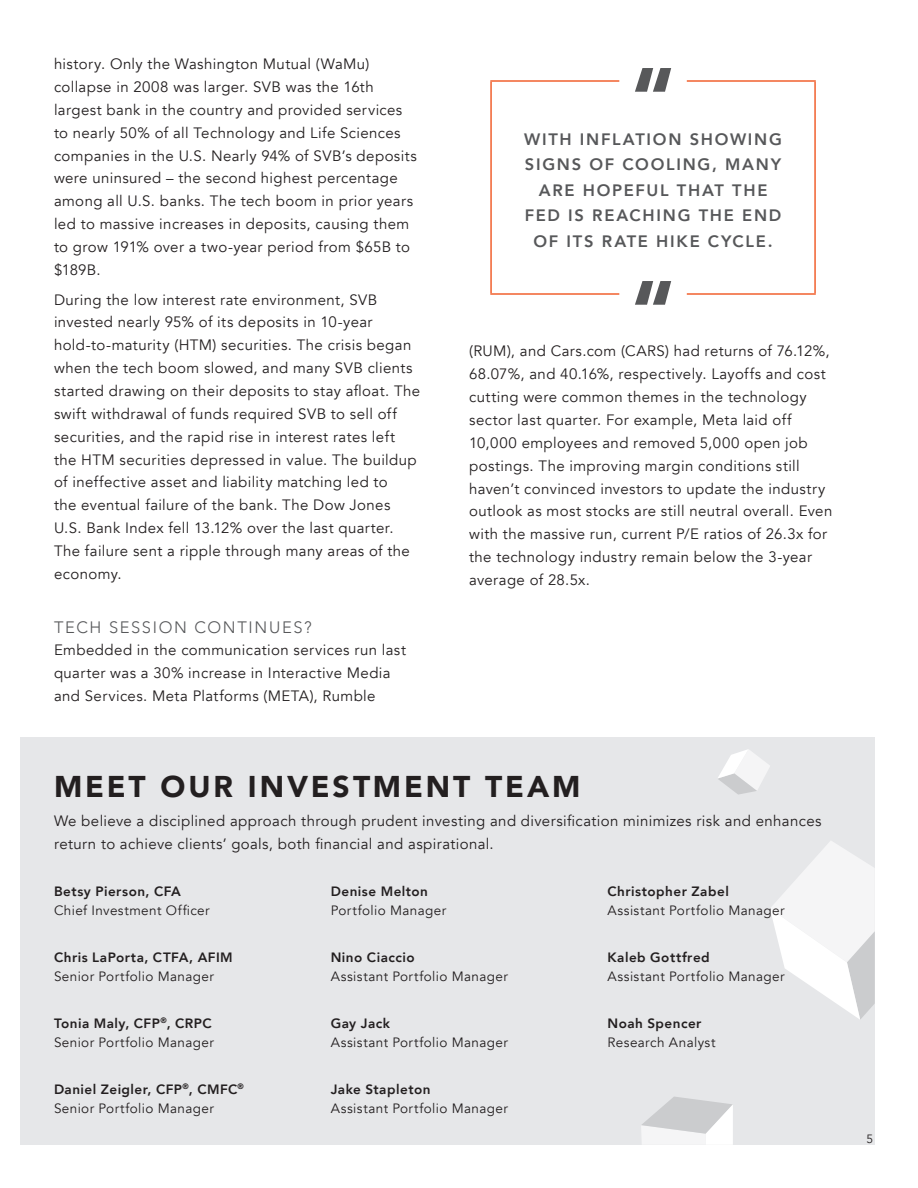
<style>
.page{position:relative;width:918px;height:1188px;background:#fff}
.page>*{position:absolute;margin:0;border:0;box-sizing:border-box;transform-origin:0 0}
.t1{font:900 84px "Avenir";color:#57585a}
.t2{font:900 30px "Avenir";letter-spacing:.095em;color:#231f20}
.t3{font:800 16.5px/25.5px "Avenir";letter-spacing:.105em;color:#57585a;text-align:center}
.t4{font:300 16.5px "Avenir";letter-spacing:.1em;color:#57585a}
.t5{font:15px/22.8px "Avenir";letter-spacing:.025em;color:#231f20}
.t6{font:13.5px/19.5px "Avenir";letter-spacing:.03em;color:#231f20}
.t7{font:800 13.5px/19.5px "Avenir";letter-spacing:.035em;color:#231f20}
.t8{font:12px "Avenir";color:#231f20}
.s1{font-weight:800}
.s2{font-weight:400}
</style>
<div class="page">
<div style="left:20px;top:737px;width:855px;height:408px;background:#e6e7e9"></div>
<svg style="left:770px;top:841px;width:105px;height:178px"></svg>
<svg style="left:718px;top:749px;width:52px;height:46px"></svg>
<svg style="left:641px;top:1097px;width:92px;height:48px"></svg>
<hr style="left:490px;top:80px;width:129px;height:2px;background:#f1602e">
<hr style="left:490px;top:82px;width:2px;height:26px;background:#f1602e">
<hr style="left:687px;top:80px;width:129px;height:2px;background:#f1602e">
<hr style="left:814px;top:82px;width:2px;height:26px;background:#f1602e">
<hr style="left:490px;top:108px;width:2px;height:159px;background:#f1602e">
<hr style="left:814px;top:108px;width:2px;height:159px;background:#f1602e">
<hr style="left:490px;top:267px;width:2px;height:26px;background:#f1602e">
<hr style="left:814px;top:267px;width:2px;height:26px;background:#f1602e">
<hr style="left:490px;top:293px;width:129px;height:2px;background:#f1602e">
<hr style="left:687px;top:293px;width:129px;height:2px;background:#f1602e">
<p class="t5" style="left:54px;top:53px;width:364px">history. Only the Washington Mutual (WaMu) collapse in 2008 was larger. SVB was the 16th largest bank in the country and provided services to nearly 50% of all Technology and Life Sciences companies in the U.S. Nearly 94% of SVB’s deposits were uninsured – the second highest percentage among all U.S. banks. The tech boom in prior years led to massive increases in deposits, causing them to grow 191% over a two-year period from $65B to $189B.</p>
<p class="t5" style="left:54px;top:288px;width:368px">During the low interest rate environment, SVB invested nearly 95% of its deposits in 10-year hold-to-maturity (HTM) securities. The crisis began when the tech boom slowed, and many SVB clients started drawing on their deposits to stay afloat. The swift withdrawal of funds required SVB to sell off securities, and the rapid rise in interest rates left the HTM securities depressed in value. The buildup of ineffective asset and liability matching led to<br>the eventual failure of the bank. The Dow Jones U.S. Bank Index fell 13.12% over the last quarter.<br>The failure sent a ripple through many areas of the economy.</p>
<p class="t4" style="left:54px;top:617px;width:259px">TECH SESSION CONTINUES?</p>
<p class="t5" style="left:54px;top:639px;width:354px">Embedded in the communication services run last quarter was a 30% increase in Interactive Media and Services. Meta Platforms (META), Rumble</p>
<h1 class="t1" style="left:631px;top:26px;width:45px">“</h1>
<p class="t3" style="left:524px;top:126px;width:259px">WITH INFLATION SHOWING</p>
<p class="t3" style="left:525px;top:152px;width:258px">SIGNS OF COOLING, MANY<br>ARE HOPEFUL THAT THE<br>FED IS REACHING THE END<br>OF ITS RATE HIKE CYCLE.</p>
<h1 class="t1" style="left:631px;top:239px;width:45px">“</h1>
<p class="t5" style="left:469px;top:340px;width:365px">(RUM), and Cars.com (CARS) had returns of 76.12%, 68.07%, and 40.16%, respectively. Layoffs and cost cutting were common themes in the technology sector last quarter. For example, Meta laid off 10,000 employees and removed 5,000 open job postings. The improving margin conditions still haven’t convinced investors to update the industry outlook as most stocks are still neutral overall. Even with the massive run, current P/E ratios of 26.3x for the technology industry remain below the 3-year average of 28.5x.</p>
<h2 class="t2" style="left:54px;top:761px;width:528px">MEET OUR INVESTMENT TEAM</h2>
<p class="t5" style="left:54px;top:810px;width:769px">We believe a disciplined approach through prudent investing and diversification minimizes risk and enhances return to achieve clients’ goals, both financial and aspirational.</p>
<p class="t7" style="left:54px;top:881px;width:129px">Betsy Pierson, CFA</p>
<p class="t6" style="left:54px;top:901px;width:157px">Chief Investment Officer</p>
<p class="t7" style="left:54px;top:947px;width:180px">Chris LaPorta, CTFA, AFIM</p>
<p class="t6" style="left:54px;top:967px;width:161px">Senior Portfolio Manager</p>
<p class="t6" style="left:54px;top:1014px;width:161px"><span class="s1">Tonia Maly, CFP</span><sup>®</sup><span class="s1">, CRPC<br></span>Senior Portfolio Manager</p>
<p class="t7" style="left:54px;top:1079px;width:191px">Daniel Zeigler, CFP<sup>®</sup>, CMFC<sup>®<br></sup><span class="s2">Senior Portfolio Manager</span></p>
<p class="t7" style="left:608px;top:881px;width:123px">Christopher Zabel</p>
<p class="t6" style="left:608px;top:901px;width:179px">Assistant Portfolio Manager</p>
<p class="t7" style="left:608px;top:947px;width:104px">Kaleb Gottfred</p>
<p class="t6" style="left:608px;top:967px;width:179px">Assistant Portfolio Manager</p>
<p class="t7" style="left:608px;top:1013px;width:96px">Noah Spencer</p>
<p class="t6" style="left:608px;top:1033px;width:110px">Research Analyst</p>
<p class="t7" style="left:331px;top:881px;width:99px">Denise Melton</p>
<p class="t6" style="left:331px;top:901px;width:117px">Portfolio Manager</p>
<p class="t7" style="left:331px;top:947px;width:85px">Nino Ciaccio</p>
<p class="t6" style="left:331px;top:967px;width:179px">Assistant Portfolio Manager</p>
<p class="t7" style="left:331px;top:1013px;width:61px">Gay Jack</p>
<p class="t6" style="left:331px;top:1033px;width:179px">Assistant Portfolio Manager</p>
<p class="t7" style="left:331px;top:1079px;width:101px">Jake Stapleton</p>
<p class="t6" style="left:331px;top:1099px;width:179px">Assistant Portfolio Manager</p>
<p class="t8" style="left:866px;top:1132px;width:8px">5</p>
</div>
